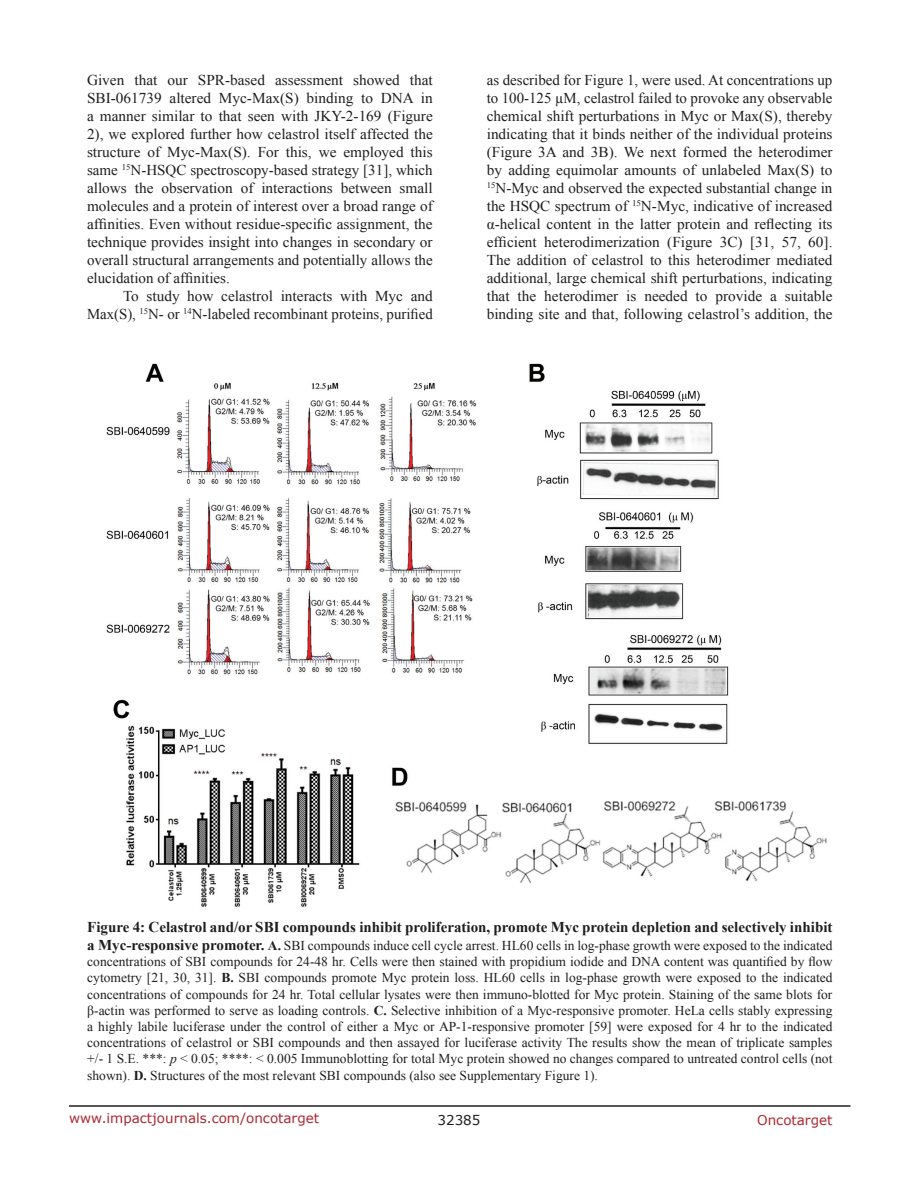
<style>
.page{position:relative;width:918px;height:1188px;background:#fff}
.page>*{position:absolute;margin:0;border:0;box-sizing:border-box;transform-origin:0 0}
.t1{font:15px/18px "Times New Roman";color:#201d20;text-align:justify}
.t2{font:700 15px "Times New Roman";color:#201d20}
.t3{font:13.5px/16.2px "Times New Roman";color:#201d20;text-align:justify}
.t4{font:13.5px "Verdana";color:#ac2830}
.t5{font:13.5px "Verdana";color:#201d20}
.s1{font-weight:700;font-size:15px}
.s2{font-weight:700}
.s3{font-style:italic}
</style>
<div class="page">
<hr style="left:69px;top:1105px;width:781px;height:2px;background:#231f20">
<img style="left:106px;top:363px;width:721px;height:544px">
<p class="t1" style="left:87px;top:71px;width:347px">Given that our SPR-based assessment showed that SBI-061739 altered Myc-Max(S) binding to DNA in a manner similar to that seen with JKY-2-169 (Figure 2), we explored further how celastrol itself affected the structure of Myc-Max(S). For this, we employed this same <sup>15</sup>N-HSQC spectroscopy-based strategy [31], which allows the observation of interactions between small molecules and a protein of interest over a broad range of affinities. Even without residue-specific assignment, the technique provides insight into changes in secondary or overall structural arrangements and potentially allows the elucidation of affinities.</p>
<p class="t1" style="left:87px;top:287px;width:347px;text-align:right">To study how celastrol interacts with Myc and<br>Max(S), <sup>15</sup>N- or <sup>14</sup>N-labeled recombinant proteins, purified</p>
<p class="t1" style="left:487px;top:71px;width:347px">as described for Figure 1, were used. At concentrations up to 100-125 µM, celastrol failed to provoke any observable chemical shift perturbations in Myc or Max(S), thereby indicating that it binds neither of the individual proteins (Figure 3A and 3B). We next formed the heterodimer by adding equimolar amounts of unlabeled Max(S) to <sup>15</sup>N-Myc and observed the expected substantial change in the HSQC spectrum of <sup>15</sup>N-Myc, indicative of increased α-helical content in the latter protein and reflecting its efficient heterodimerization (Figure 3C) [31, 57, 60].<br>The addition of celastrol to this heterodimer mediated additional, large chemical shift perturbations, indicating that the heterodimer is needed to provide a suitable binding site and that, following celastrol’s addition, the</p>
<p class="t2" style="left:87px;top:917px;width:747px">Figure 4: Celastrol and/or SBI compounds inhibit proliferation, promote Myc protein depletion and selectively inhibit</p>
<p class="t3" style="left:87px;top:937px;width:747px"><span class="s1">a Myc-responsive promoter.</span> <span class="s2">A.</span> SBI compounds induce cell cycle arrest. HL60 cells in log-phase growth were exposed to the indicated concentrations of SBI compounds for 24-48 hr. Cells were then stained with propidium iodide and DNA content was quantified by flow cytometry [21, 30, 31]. <span class="s2">B.</span> SBI compounds promote Myc protein loss. HL60 cells in log-phase growth were exposed to the indicated concentrations of compounds for 24 hr. Total cellular lysates were then immuno-blotted for Myc protein. Staining of the same blots for β-actin was performed to serve as loading controls. <span class="s2">C.</span> Selective inhibition of a Myc-responsive promoter. HeLa cells stably expressing a highly labile luciferase under the control of either a Myc or AP-1-responsive promoter [59] were exposed for 4 hr to the indicated concentrations of celastrol or SBI compounds and then assayed for luciferase activity The results show the mean of triplicate samples +/- 1 S.E. ***: <span class="s3">p</span> &lt; 0.05; ****: &lt; 0.005 Immunoblotting for total Myc protein showed no changes compared to untreated control cells (not shown). <span class="s2">D.</span> Structures of the most relevant SBI compounds (also see Supplementary Figure 1).</p>
<p class="t4" style="left:69px;top:1109px;width:252px">www.impactjournals.com/oncotarget</p>
<p class="t5" style="left:438px;top:1111px;width:44px">32385</p>
<p class="t4" style="left:757px;top:1111px;width:77px">Oncotarget</p>
</div>
